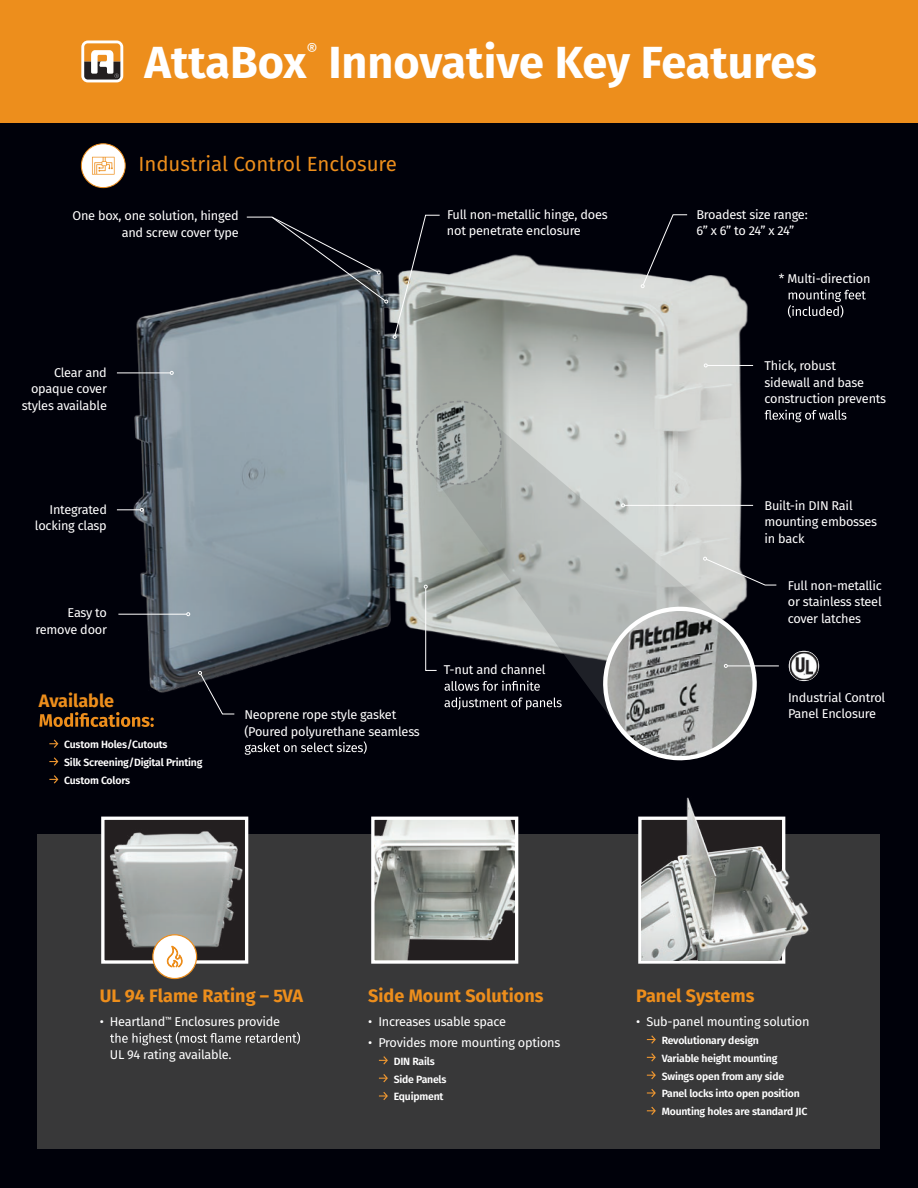
<style>
.page{position:relative;width:918px;height:1188px;background:#00010a}
.page>*{position:absolute;margin:0;border:0;box-sizing:border-box;transform-origin:0 0}
.t1{font:700 45px "Fira Sans";color:#fff}
.t2{font:20.4px "Fira Sans";color:#ed8e1c}
.t3{font:700 18px "Fira Sans";color:#ed8e1c}
.t4{font:17.55px "Fira Sans";color:#fff}
.t5{font:12.75px/16.5px "Fira Sans";letter-spacing:-.02em;color:#fff;text-align:right}
.t6{font:600 10.5px/17.9px "Fira Sans";letter-spacing:-.02em;color:#fff}
</style>
<div class="page">
<div style="left:0;top:0;width:918px;height:122px;background:#ed8e1c"></div>
<div style="left:38px;top:834px;width:842px;height:315px;background:#383839"></div>
<div style="left:81px;top:144px;width:44px;height:44px;background:#fff;border-radius:50%"></div>
<div style="left:81px;top:143px;width:45px;height:45px;border:1px solid #ed8e1c;border-radius:50%"></div>
<svg style="left:92px;top:157px;width:23px;height:18px"></svg>
<svg style="left:379px;top:1056px;width:9px;height:9px"></svg>
<svg style="left:379px;top:1074px;width:9px;height:8px"></svg>
<svg style="left:379px;top:1092px;width:9px;height:8px"></svg>
<img style="left:375px;top:821px;width:139px;height:139px">
<div style="left:371px;top:817px;width:147px;height:147px;border:3px solid #fff"></div>
<svg style="left:647px;top:1035px;width:9px;height:9px"></svg>
<svg style="left:647px;top:1053px;width:9px;height:9px"></svg>
<svg style="left:647px;top:1071px;width:9px;height:8px"></svg>
<svg style="left:647px;top:1089px;width:9px;height:8px"></svg>
<svg style="left:647px;top:1107px;width:9px;height:8px"></svg>
<div style="left:638px;top:817px;width:147px;height:147px;border:3px solid #fff"></div>
<img style="left:642px;top:797px;width:167px;height:163px">
<svg style="left:39px;top:712px;width:115px;height:15px"></svg>
<svg style="left:49px;top:740px;width:9px;height:8px"></svg>
<svg style="left:49px;top:757px;width:9px;height:9px"></svg>
<svg style="left:49px;top:775px;width:9px;height:9px"></svg>
<svg style="left:110px;top:1032px;width:190px;height:13px"></svg>
<img style="left:105px;top:823px;width:139px;height:137px">
<div style="left:101px;top:817px;width:147px;height:147px;border:3px solid #fff"></div>
<div style="left:153px;top:935px;width:44px;height:44px;background:#fff;border-radius:50%"></div>
<div style="left:152px;top:934px;width:45px;height:45px;border:1px solid #ed8e1c;border-radius:50%"></div>
<svg style="left:167px;top:946px;width:15px;height:22px"></svg>
<img style="left:107px;top:254px;width:665px;height:470px">
<svg style="left:415px;top:400px;width:87px;height:86px;background:#a1a7a3"></svg>
<svg style="left:198px;top:671px;width:37px;height:44px"></svg>
<svg style="left:765px;top:410px;width:81px;height:12px"></svg>
<hr style="left:625px;top:505px;width:128px;height:1px;background:#fff">
<hr style="left:707px;top:365px;width:46px;height:1px;background:#fff">
<svg style="left:704px;top:363px;width:4px;height:4px"></svg>
<svg style="left:424px;top:585px;width:7px;height:86px"></svg>
<svg style="left:735px;top:556px;width:42px;height:30px"></svg>
<hr style="left:117px;top:373px;width:53px;height:1px;background:#fff">
<svg style="left:170px;top:371px;width:4px;height:4px"></svg>
<svg style="left:641px;top:214px;width:47px;height:74px"></svg>
<svg style="left:117px;top:508px;width:27px;height:4px"></svg>
<svg style="left:788px;top:289px;width:78px;height:29px"></svg>
<svg style="left:431px;top:428px;width:304px;height:296px"></svg>
<hr style="left:727px;top:666px;width:52px;height:1px;background:#fff">
<svg style="left:602px;top:605px;width:156px;height:156px"></svg>
<svg style="left:789px;top:651px;width:30px;height:30px"></svg>
<img style="left:790px;top:652px;width:28px;height:28px">
<svg style="left:246px;top:214px;width:194px;height:125px"></svg>
<svg style="left:245px;top:741px;width:122px;height:14px"></svg>
<hr style="left:118px;top:614px;width:69px;height:1px;background:#fff">
<svg style="left:186px;top:612px;width:4px;height:4px"></svg>
<div style="left:81px;top:41px;width:42px;height:41px;background:linear-gradient(to bottom,#fff,#fffffe);border-radius:7px"></div>
<svg style="left:84px;top:43px;width:36px;height:37px"></svg>
<h1 class="t1" style="left:145px;top:30px;width:163px">AttaBox</h1>
<h3 class="t4" style="left:307px;top:37px;width:13px">®</h3>
<h1 class="t1" style="left:328px;top:30px;width:490px">Innovative Key Features</h1>
<h2 class="t2" style="left:138px;top:150px;width:260px">Industrial Control Enclosure</h2>
<p class="t5" style="left:72px;top:208px;width:168px">One box, one solution, hinged and screw cover type</p>
<p class="t5" style="left:447px;top:206px;width:162px;text-align:left">Full non-metallic hinge, does not penetrate enclosure</p>
<p class="t5" style="left:22px;top:364px;width:87px">Clear and opaque cover styles available</p>
<p class="t5" style="left:35px;top:501px;width:74px">Integrated locking clasp</p>
<p class="t5" style="left:36px;top:604px;width:73px">Easy to remove door</p>
<p class="t5" style="left:444px;top:661px;width:103px">T-nut and channel</p>
<p class="t5" style="left:696px;top:206px;width:113px;text-align:left">Broadest size range:<br>6” x 6” to 24” x 24”</p>
<p class="t5" style="left:779px;top:270px;width:93px">* Multi-direction</p>
<p class="t5" style="left:765px;top:357px;width:123px;text-align:left">Thick, robust<br>sidewall and base construction prevents</p>
<p class="t5" style="left:765px;top:497px;width:114px;text-align:left">Built-in DIN Rail mounting embosses in back</p>
<p class="t5" style="left:788px;top:577px;width:96px;text-align:justify">Full non-metallic or stainless steel cover latches</p>
<h3 class="t3" style="left:39px;top:688px;width:77px">Available</h3>
<p class="t6" style="left:64px;top:735px;width:140px">Custom Holes/Cutouts<br>Silk Screening/Digital Printing<br>Custom Colors</p>
<p class="t5" style="left:788px;top:689px;width:99px">Industrial Control</p>
<p class="t5" style="left:244px;top:706px;width:153px">Neoprene rope style gasket</p>
<p class="t5" style="left:788px;top:706px;width:90px">Panel Enclosure</p>
<p class="t5" style="left:244px;top:723px;width:177px">(Poured polyurethane seamless</p>
<h3 class="t3" style="left:100px;top:983px;width:205px">UL 94 Flame Rating – 5VA</h3>
<p class="t5" style="left:100px;top:1013px;width:182px">• Heartland<sup>™</sup> Enclosures provide</p>
<p class="t5" style="left:110px;top:1046px;width:123px">UL 94 rating available.</p>
<h3 class="t3" style="left:368px;top:983px;width:177px">Side Mount Solutions</h3>
<p class="t5" style="left:368px;top:1013px;width:139px">• Increases usable space</p>
<p class="t5" style="left:368px;top:1034px;width:194px">• Provides more mounting options</p>
<p class="t6" style="left:394px;top:1052px;width:54px">DIN Rails<br>Side Panels<br>Equipment</p>
<h3 class="t3" style="left:636px;top:983px;width:120px">Panel Systems</h3>
<p class="t5" style="left:636px;top:1013px;width:175px">• Sub-panel mounting solution</p>
<p class="t6" style="left:662px;top:1031px;width:147px">Revolutionary design<br>Variable height mounting<br>Swings open from any side<br>Panel locks into open position<br>Mounting holes are standard JIC</p>
</div>
